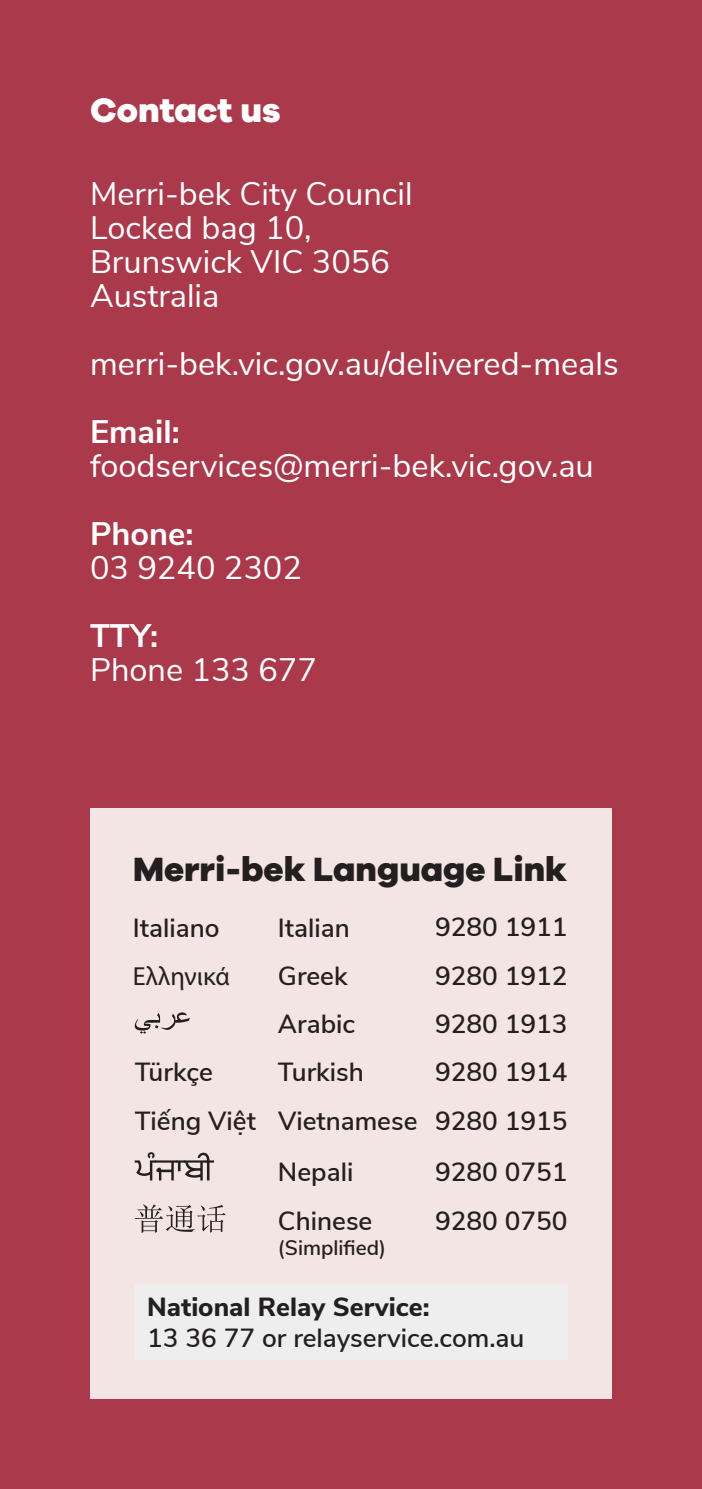
<style>
.page{position:relative;width:702px;height:1489px;background:#fff}
.page>*{position:absolute;margin:0;border:0;box-sizing:border-box;transform-origin:0 0}
.heading{font:800 35px "Galano Grotesque";color:#fff}
.t1{font:800 34.75px "Galano Grotesque";color:#231f20}
.body_copy{font:32.5px "Nunito Sans";color:#fff}
.body_copy-2{font:700 32.5px "Nunito Sans";color:#fff}
.t2{font:600 26.25px/48.2px "Nunito Sans";color:#231f20;text-align:right}
.t3{font:26.25px "Myriad Pro";color:#231f20}
.t4{font:600 21px "Nunito Sans";color:#231f20}
.s1{font-weight:800}
</style>
<div class="page">
<div style="left:0;top:0;width:702px;height:1488px;background:#a9394b"></div>
<div style="left:90px;top:808px;width:522px;height:590px;background:#f3e5e3"></div>
<div style="left:135px;top:1283px;width:432px;height:76px;background:#eeeeef"></div>
<svg style="left:135px;top:1012px;width:55px;height:21px"></svg>
<svg style="left:135px;top:1204px;width:91px;height:28px"></svg>
<svg style="left:135px;top:1152px;width:79px;height:28px"></svg>
<p class="heading" style="left:90px;top:89px;width:192px">Contact us</p>
<p class="body_copy" style="left:90px;top:170px;width:324px">Merri-bek City Council</p>
<p class="body_copy" style="left:90px;top:204px;width:223px">Locked bag 10,</p>
<p class="body_copy" style="left:90px;top:238px;width:301px">Brunswick VIC 3056</p>
<p class="body_copy" style="left:90px;top:272px;width:131px">Australia</p>
<p class="body_copy" style="left:90px;top:340px;width:530px">merri-bek.vic.gov.au/delivered-meals</p>
<p class="body_copy-2" style="left:90px;top:408px;width:91px">Email:</p>
<p class="body_copy" style="left:90px;top:442px;width:505px">foodservices@merri-bek.vic.gov.au</p>
<p class="body_copy-2" style="left:90px;top:510px;width:105px">Phone:</p>
<p class="body_copy" style="left:90px;top:544px;width:213px">03 9240 2302</p>
<p class="body_copy-2" style="left:90px;top:612px;width:70px">TTY:</p>
<p class="body_copy" style="left:90px;top:646px;width:228px">Phone 133 677</p>
<p class="t1" style="left:133px;top:847px;width:435px">Merri-bek Language Link</p>
<p class="t2" style="left:133px;top:901px;width:88px">Italiano</p>
<p class="t2" style="left:278px;top:901px;width:73px">Italian</p>
<p class="t2" style="left:435px;top:901px;width:134px">9280 1911</p>
<p class="t3" style="left:133px;top:959px;width:98px">Ελληνικά</p>
<p class="t2" style="left:278px;top:949px;width:71px">Greek</p>
<p class="t2" style="left:435px;top:949px;width:134px">9280 1912</p>
<p class="t2" style="left:278px;top:998px;width:79px">Arabic</p>
<p class="t2" style="left:435px;top:998px;width:134px">9280 1913</p>
<p class="t2" style="left:135px;top:1046px;width:434px">9280 1914<br>Tiếng Việt Vietnamese 9280 1915</p>
<p class="t2" style="left:135px;top:1046px;width:80px">Türkçe</p>
<p class="t2" style="left:278px;top:1046px;width:87px">Turkish</p>
<p class="t2" style="left:278px;top:1146px;width:77px">Nepali</p>
<p class="t2" style="left:435px;top:1146px;width:134px">9280 0751</p>
<p class="t2" style="left:278px;top:1195px;width:96px">Chinese</p>
<p class="t4" style="left:278px;top:1232px;width:110px">(Simplified)</p>
<p class="t2" style="left:435px;top:1195px;width:134px">9280 0750</p>
<p class="t2" style="left:147px;top:1289px;width:378px;line-height:31.5px;text-align:left"><span class="s1">National Relay Service:<br></span>13 36 77 or relayservice.com.au</p>
</div>
